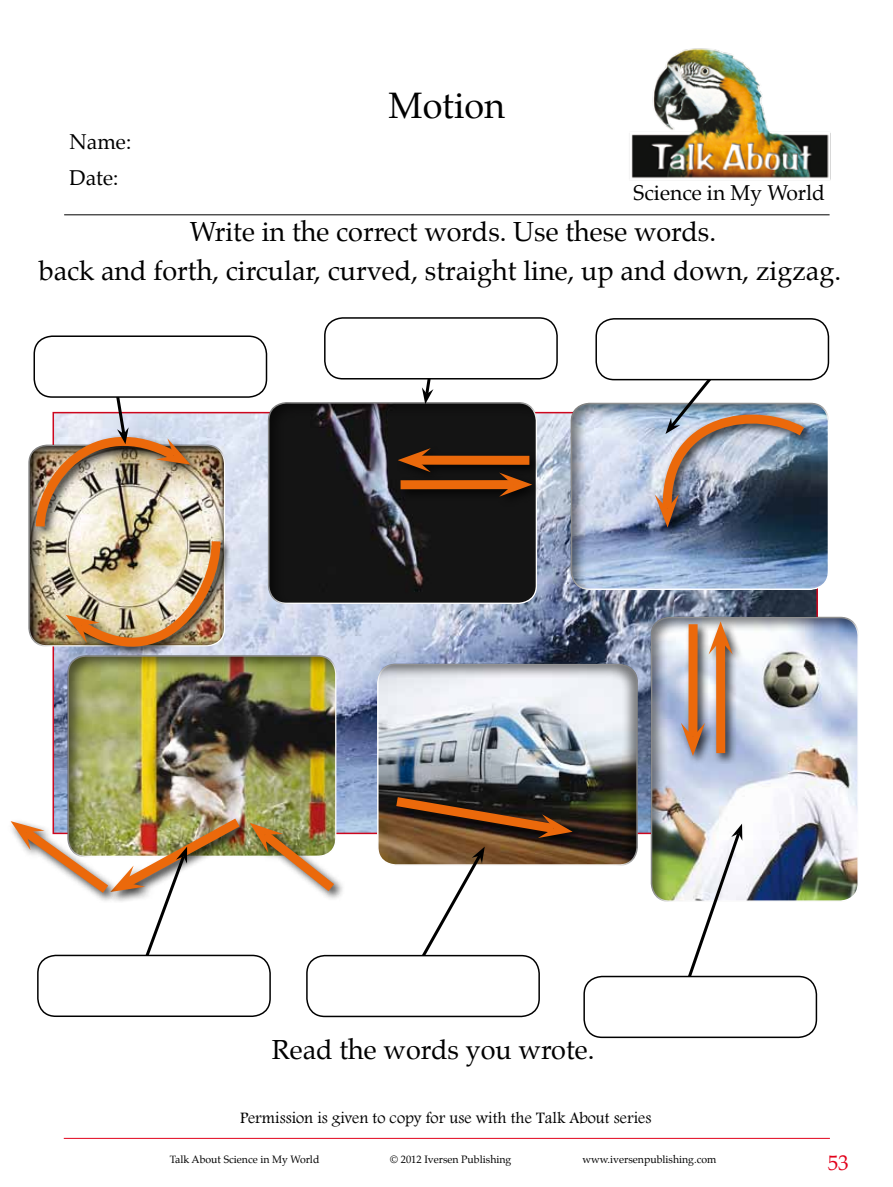
<style>
.page{position:relative;width:893px;height:1187px;background:#fff}
.page>*{position:absolute;margin:0;border:0;box-sizing:border-box;transform-origin:0 0}
.t1{font:36px "Palatino";color:#000}
.t2{font:27px "Palatino";color:#000}
.t3{font:21px/36px "Palatino";color:#000}
.t4{font:21px "Palatino";color:#e2001a}
.t5{font:16.5px "Footlight MT Light";color:#000}
.t6{font:10.5px "Palatino";color:#000}
</style>
<div class="page">
<hr style="left:64px;top:1137px;width:766px;height:1px;background:#e2001a">
<hr style="left:64px;top:214px;width:766px;height:1px;background:#000">
<img style="left:591px;top:48px;width:240px;height:168px">
<img style="left:56px;top:415px;width:759px;height:416px">
<div style="left:26px;top:443px;width:200px;height:205px;background:#000;opacity:.5"></div>
<div style="left:62px;top:537px;width:170px;height:122px;background:#000;opacity:.75"></div>
<div style="left:649px;top:615px;width:210px;height:288px;background:#000;opacity:.5"></div>
<div style="left:677px;top:620px;width:38px;height:146px;background:#000;opacity:.75"></div>
<div style="left:688px;top:624px;width:10px;height:112px;background:#eb690b"></div>
<div style="left:705px;top:617px;width:38px;height:146px;background:#000;opacity:.75"></div>
<div style="left:716px;top:640px;width:9px;height:113px;background:#eb690b"></div>
<svg style="left:709px;top:621px;width:24px;height:33px"></svg>
<div style="left:266px;top:401px;width:273px;height:205px;background:#000;opacity:.5"></div>
<div style="left:394px;top:444px;width:146px;height:38px;background:#000;opacity:.75"></div>
<div style="left:417px;top:455px;width:112px;height:10px;background:#eb690b"></div>
<svg style="left:398px;top:448px;width:33px;height:20px"></svg>
<div style="left:397px;top:468px;width:146px;height:39px;background:#000;opacity:.75"></div>
<div style="left:401px;top:480px;width:112px;height:9px;background:#eb690b"></div>
<svg style="left:499px;top:472px;width:33px;height:24px"></svg>
<div style="left:65px;top:654px;width:273px;height:205px;background:#000;opacity:.5"></div>
<div style="left:376px;top:662px;width:264px;height:205px;background:#000;opacity:.5"></div>
<div style="left:392px;top:793px;width:191px;height:56px;background:#000;opacity:.75"></div>
<svg style="left:387px;top:791px;width:186px;height:47px;background:#543218"></svg>
<div style="left:568px;top:402px;width:262px;height:189px;background:#000;opacity:.5"></div>
<img style="left:31px;top:384px;width:194px;height:293px">
<svg style="left:681px;top:714px;width:97px;height:261px"></svg>
<div style="left:583px;top:975px;width:234px;height:62px;border:2px solid #000;border-radius:18px"></div>
<div style="left:34px;top:336px;width:232px;height:61px;background:#fff;border-radius:18px"></div>
<div style="left:34px;top:335px;width:233px;height:63px;border:2px solid #000;border-radius:18px"></div>
<svg style="left:413px;top:846px;width:72px;height:108px"></svg>
<div style="left:306px;top:954px;width:234px;height:63px;border:2px solid #000;border-radius:18px"></div>
<img style="left:11px;top:810px;width:333px;height:161px">
<div style="left:38px;top:955px;width:232px;height:61px;background:#fff;border-radius:18px"></div>
<div style="left:37px;top:954px;width:234px;height:62px;border:2px solid #000;border-radius:18px"></div>
<div style="left:650px;top:410px;width:164px;height:128px;background:#000;opacity:.75"></div>
<img style="left:655px;top:380px;width:159px;height:147px">
<svg style="left:422px;top:379px;width:15px;height:25px"></svg>
<div style="left:324px;top:317px;width:234px;height:62px;border:2px solid #000;border-radius:18px"></div>
<div style="left:595px;top:318px;width:234px;height:62px;border:2px solid #000;border-radius:18px"></div>
<p class="t3" style="left:69px;top:123px;width:63px">Name:<br>Date:</p>
<h1 class="t1" style="left:389px;top:75px;width:118px">Motion</h1>
<p class="t3" style="left:634px;top:175px;width:193px">Science in My World</p>
<p class="t2" style="left:190px;top:209px;width:528px">Write in the correct words. Use these words.</p>
<p class="t2" style="left:39px;top:248px;width:804px">back and forth, circular, curved, straight line, up and down, zigzag.</p>
<p class="t2" style="left:272px;top:1027px;width:324px">Read the words you wrote.</p>
<p class="t5" style="left:240px;top:1107px;width:413px">Permission is given to copy for use with the Talk About series</p>
<p class="t6" style="left:170px;top:1150px;width:151px">Talk About Science in My World</p>
<p class="t6" style="left:390px;top:1150px;width:123px">© 2012 Iversen Publishing</p>
<p class="t6" style="left:582px;top:1150px;width:136px">www.iversenpublishing.com</p>
<p class="t4" style="left:828px;top:1144px;width:22px">53</p>
</div>
